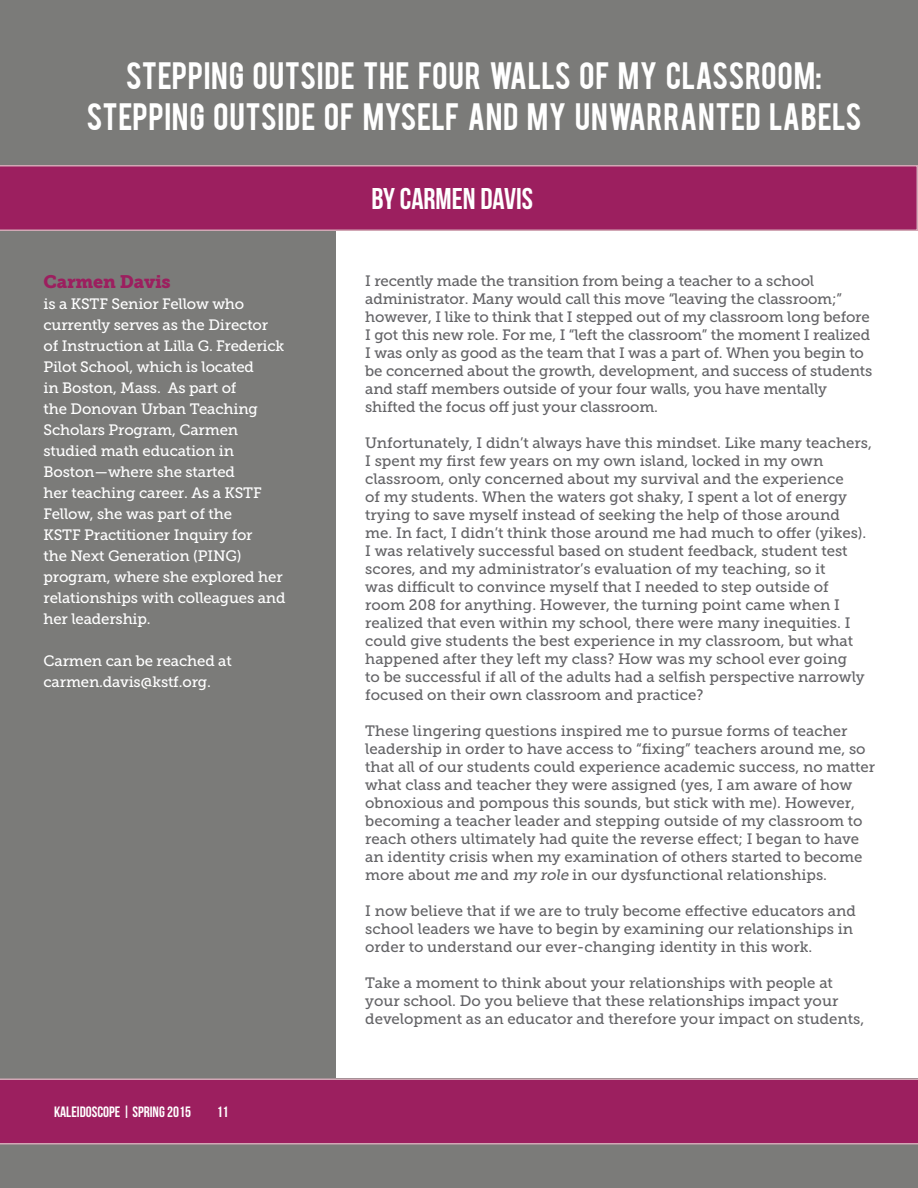
<style>
.page{position:relative;width:918px;height:1188px;background:#fff}
.page>*{position:absolute;margin:0;border:0;box-sizing:border-box;transform-origin:0 0}
.t1{font:30px/40.5px "Bebas";letter-spacing:.015em;color:#fff;text-align:center}
.t2{font:30px "Bebas Neue";color:#fff}
.t3{font:18px "Museo Slab 900";letter-spacing:-.01em;color:#9c1f5f}
.t4{font:15px/18px "Museo Slab 500";color:#636366}
.t5{font:15px/21px "Museo Slab 500";letter-spacing:-.01em;color:#fff}
.t6{font:15px "Bebas Neue";color:#fff}
.s1{font-style:italic}
</style>
<div class="page">
<div style="left:0;top:0;width:918px;height:186px;background:#7b7b79"></div>
<div style="left:0;top:165px;width:918px;height:66px;background:#9c1f5f"></div>
<div style="left:0;top:231px;width:335px;height:847px;background:#7b7b79"></div>
<div style="left:0;top:1078px;width:918px;height:110px;background:#7b7b79"></div>
<div style="left:0;top:1078px;width:918px;height:66px;background:#9c1f5f"></div>
<h1 class="t1" style="left:87px;top:54px;width:776px">STEPPING OUTSIDE THE FOUR WALLS OF MY CLASSROOM:<br>STEPPING OUTSIDE OF MYSELF AND MY UNWARRANTED LABELS</h1>
<p class="t3" style="left:44px;top:271px;width:129px">Carmen Davis</p>
<p class="t5" style="left:44px;top:293px;width:244px">is a KSTF Senior Fellow who currently serves as the Director of Instruction at Lilla G. Frederick<br>Pilot School, which is located<br>in Boston, Mass. As part of<br>the Donovan Urban Teaching<br>Scholars Program, Carmen studied math education in<br>Boston—where she started<br>her teaching career. As a KSTF<br>Fellow, she was part of the<br>KSTF Practitioner Inquiry for<br>the Next Generation (PING) program, where she explored her relationships with colleagues and her leadership.</p>
<p class="t5" style="left:44px;top:650px;width:190px">Carmen can be reached at carmen.davis@kstf.org.</p>
<p class="t6" style="left:54px;top:1104px;width:138px">KALEIDOSCOPE | SPRING 2015</p>
<p class="t6" style="left:217px;top:1104px;width:13px">11</p>
<h1 class="t2" style="left:372px;top:182px;width:163px">BY CARMEN DAVIS</h1>
<p class="t4" style="left:365px;top:272px;width:509px">I recently made the transition from being a teacher to a school administrator. Many would call this move “leaving the classroom;” however, I like to think that I stepped out of my classroom long before I got this new role. For me, I “left the classroom” the moment I realized I was only as good as the team that I was a part of. When you begin to be concerned about the growth, development, and success of students and staff members outside of your four walls, you have mentally shifted the focus off just your classroom.</p>
<p class="t4" style="left:365px;top:434px;width:508px">Unfortunately, I didn’t always have this mindset. Like many teachers, I spent my first few years on my own island, locked in my own classroom, only concerned about my survival and the experience<br>of my students. When the waters got shaky, I spent a lot of energy trying to save myself instead of seeking the help of those around<br>me. In fact, I didn’t think those around me had much to offer (yikes).<br>I was relatively successful based on student feedback, student test scores, and my administrator’s evaluation of my teaching, so it<br>was difficult to convince myself that I needed to step outside of room 208 for anything. However, the turning point came when I realized that even within my school, there were many inequities. I could give students the best experience in my classroom, but what happened after they left my class? How was my school ever going<br>to be successful if all of the adults had a selfish perspective narrowly focused on their own classroom and practice?</p>
<p class="t4" style="left:365px;top:722px;width:511px">These lingering questions inspired me to pursue forms of teacher leadership in order to have access to “fixing” teachers around me, so that all of our students could experience academic success, no matter what class and teacher they were assigned (yes, I am aware of how obnoxious and pompous this sounds, but stick with me). However, becoming a teacher leader and stepping outside of my classroom to reach others ultimately had quite the reverse effect; I began to have an identity crisis when my examination of others started to become more about <span class="s1">me</span> and <span class="s1">myrole</span> in our dysfunctional relationships.</p>
<p class="t4" style="left:365px;top:902px;width:492px">I now believe that if we are to truly become effective educators and school leaders we have to begin by examining our relationships in order to understand our ever-changing identity in this work.</p>
<p class="t4" style="left:365px;top:974px;width:501px">Take a moment to think about your relationships with people at your school. Do you believe that these relationships impact your development as an educator and therefore your impact on students,</p>
</div>
